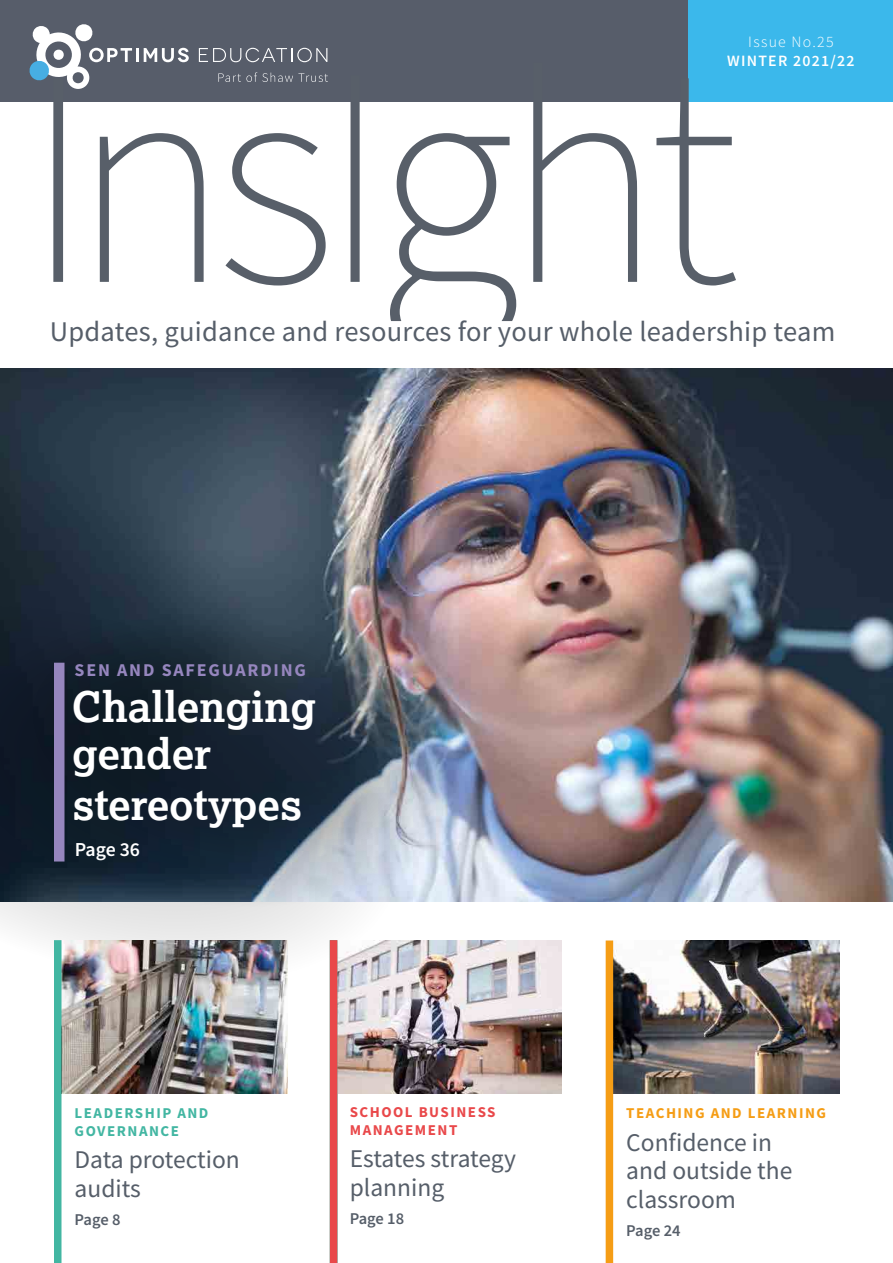
<style>
.page{position:relative;width:893px;height:1263px;background:#fff}
.page>*{position:absolute;margin:0;border:0;box-sizing:border-box;transform-origin:0 0}
.t1{font:700 42px/46.5px "Lexia";color:#fff}
.t2{font:28.5px "Source Sans Pro";letter-spacing:.01em;color:#565e69}
.t3{font:25.5px/28.5px "Source Sans Pro";color:#565e69}
.t4{font:600 19.8px "Source Sans Pro";letter-spacing:-.01em;color:#fff}
.t5{font:700 18px "Source Sans Pro";letter-spacing:.1em;color:#9686be}
.t6{font:600 16.5px "Source Sans Pro";letter-spacing:-.015em;color:#565e69}
.t7{font:600 15.75px/18.9px "Source Sans Pro";letter-spacing:.08em;color:#fff;text-align:center}
.t8{font:700 15px/18px "Source Sans Pro";letter-spacing:.1em;color:#e9484a}
.t9{font:700 15px/18px "Source Sans Pro";letter-spacing:.1em;color:#42b6a2}
.t10{font:700 15px "Source Sans Pro";letter-spacing:.1em;color:#f59d15}
.s1{font-weight:300}
</style>
<div class="page">
<img style="left:0;top:368px;width:893px;height:533px">
<div style="left:0;top:0;width:893px;height:102px;background:#575d6a"></div>
<div style="left:689px;top:0;width:204px;height:102px;background:#3bb8eb"></div>
<svg style="left:53px;top:63px;width:683px;height:258px"></svg>
<hr style="left:136px;top:48px;width:3px;height:14px;background:#fff">
<svg style="left:144px;top:48px;width:45px;height:14px"></svg>
<svg style="left:199px;top:48px;width:128px;height:14px"></svg>
<svg style="left:218px;top:72px;width:110px;height:10px"></svg>
<svg style="left:29px;top:24px;width:103px;height:65px"></svg>
<img style="left:427px;top:605px;width:60px;height:297px">
<svg style="left:0;top:578px;width:427px;height:435px;background:#535c68"></svg>
<div style="left:54px;top:663px;width:10px;height:198px;background:#9686be"></div>
<img style="left:62px;top:940px;width:225px;height:153px">
<div style="left:54px;top:940px;width:8px;height:323px;background:#42b6a2"></div>
<img style="left:613px;top:940px;width:226px;height:153px">
<div style="left:606px;top:940px;width:7px;height:323px;background:#f59d15"></div>
<img style="left:337px;top:940px;width:225px;height:153px">
<div style="left:330px;top:940px;width:7px;height:323px;background:#e9484a"></div>
<p class="t7" style="left:727px;top:32px;width:129px"><span class="s1">Issue No.25<br></span>WINTER 2021/22</p>
<p class="t2" style="left:50px;top:314px;width:787px">Updates, guidance and resources for your whole leadership team</p>
<p class="t5" style="left:75px;top:658px;width:233px">SEN AND SAFEGUARDING</p>
<p class="t1" style="left:72px;top:683px;width:246px">Challenging gender</p>
<p class="t1" style="left:73px;top:780px;width:231px">stereotypes</p>
<p class="t4" style="left:75px;top:836px;width:67px">Page 36</p>
<p class="t9" style="left:75px;top:1103px;width:135px">LEADERSHIP AND<br>GOVERNANCE</p>
<p class="t3" style="left:75px;top:1145px;width:167px">Data protection audits</p>
<p class="t6" style="left:75px;top:1209px;width:47px">Page 8</p>
<p class="t8" style="left:350px;top:1102px;width:147px">SCHOOL BUSINESS<br>MANAGEMENT</p>
<p class="t3" style="left:350px;top:1144px;width:168px">Estates strategy planning</p>
<p class="t6" style="left:350px;top:1208px;width:56px">Page 18</p>
<p class="t10" style="left:626px;top:1103px;width:201px">TEACHING AND LEARNING</p>
<p class="t3" style="left:626px;top:1128px;width:168px">Confidence in and outside the classroom</p>
<p class="t6" style="left:626px;top:1220px;width:56px">Page 24</p>
</div>
